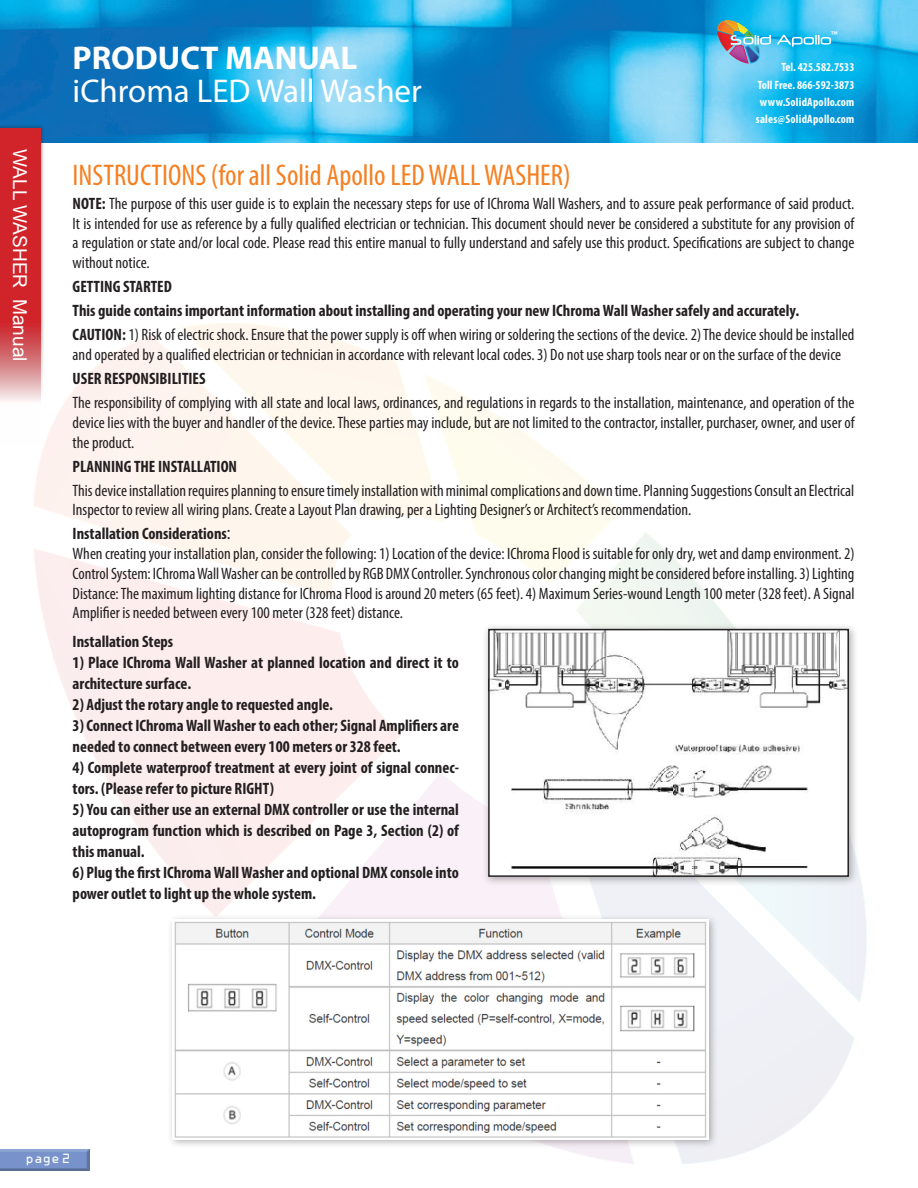
<style>
.page{position:relative;width:918px;height:1188px;background:#fff}
.page>*{position:absolute;margin:0;border:0;box-sizing:border-box;transform-origin:0 0}
.t1{font:33px "Myriad Pro";color:#fff}
.t2{font:700 33px "Myriad Pro";color:#fff}
.t3{font:condensed 30px "Myriad Pro";color:#f57f21}
.t4{font:19.2px "Arial";color:#fff}
.t5{font:condensed 16.5px/19.8px "Myriad Pro";color:#231f20;text-align:justify}
.t6{font:700 condensed 16.5px/21px "Myriad Pro";color:#231f20}
.t7{font:700 condensed 12px "Myriad Pro";letter-spacing:.02em;color:#fff}
.t8{font:700 condensed 12px "Myriad Pro";color:#fff}
.t9{font:12px "OCRA Std";color:#fff}
.t10{font:500 8.4px "Franklin Gothic";color:#fff}
.s1{font-weight:700}
.s2{font-weight:400;font-size:19.5px}
</style>
<div class="page">
<img style="left:0;top:0;width:918px;height:143px">
<svg style="left:180px;top:323px;width:244px;height:198px"></svg>
<svg style="left:33px;top:334px;width:319px;height:214px"></svg>
<svg style="left:403px;top:772px;width:172px;height:381px"></svg>
<svg style="left:575px;top:887px;width:279px;height:277px"></svg>
<svg style="left:424px;top:374px;width:197px;height:210px"></svg>
<svg style="left:642px;top:866px;width:225px;height:138px"></svg>
<svg style="left:575px;top:531px;width:157px;height:92px"></svg>
<svg style="left:34px;top:548px;width:369px;height:366px"></svg>
<div style="left:0;top:124px;width:45px;height:280px;background:#231f20;opacity:.35"></div>
<svg style="left:0;top:128px;width:40px;height:318px;background:#d9585e"></svg>
<div style="left:0;top:1148px;width:90px;height:26px;background:#231f20;opacity:.5"></div>
<div style="left:167px;top:914px;width:551px;height:235px;background:#231f20;opacity:.35"></div>
<img style="left:173px;top:920px;width:536px;height:219px">
<div style="left:482px;top:623px;width:376px;height:264px;background:#231f20;opacity:.35"></div>
<img style="left:491px;top:632px;width:355px;height:242px">
<div style="left:488px;top:629px;width:361px;height:248px;border:2px solid #231f20"></div>
<svg style="left:718px;top:20px;width:53px;height:43px;background:#7da3b5"></svg>
<svg style="left:777px;top:35px;width:54px;height:12px"></svg>
<p class="t4" style="left:32px;top:149px;width:214px;rotate:90deg">WALL WASHER Manual</p>
<p class="t2" style="left:73px;top:37px;width:286px">PRODUCT MANUAL</p>
<p class="t1" style="left:73px;top:71px;width:351px">iChroma LED Wall Washer</p>
<p class="t10" style="left:831px;top:29px;width:8px">™</p>
<p class="t8" style="left:781px;top:60px;width:75px">Tel. 425.582.7533</p>
<p class="t8" style="left:758px;top:77px;width:98px">Toll Free. 866-592-3873</p>
<p class="t7" style="left:760px;top:94px;width:96px">www.SolidApollo.com</p>
<p class="t7" style="left:756px;top:112px;width:100px">sales@SolidApollo.com</p>
<p class="t3" style="left:73px;top:157px;width:500px">INSTRUCTIONS (for all Solid Apollo LED WALL WASHER)</p>
<p class="t5" style="left:73px;top:193px;width:783px"><span class="s1">NOTE:</span> The purpose of this user guide is to explain the necessary steps for use of IChroma Wall Washers, and to assure peak performance of said product.<br>It is intended for use as reference by a fully qualified electrician or technician. This document should never be considered a substitute for any provision of a regulation or state and/or local code. Please read this entire manual to fully understand and safely use this product. Specifications are subject to change without notice.</p>
<p class="t6" style="left:73px;top:276px;width:101px">GETTING STARTED</p>
<p class="t6" style="left:73px;top:300px;width:728px">This guide contains important information about installing and operating your new IChroma Wall Washer safely and accurately.</p>
<p class="t5" style="left:73px;top:325px;width:783px"><span class="s1">CAUTION:</span> 1) Risk of electric shock. Ensure that the power supply is off when wiring or soldering the sections of the device. 2) The device should be installed and operated by a qualified electrician or technician in accordance with relevant local codes. 3) Do not use sharp tools near or on the surface of the device</p>
<p class="t6" style="left:73px;top:368px;width:134px">USER RESPONSIBILITIES</p>
<p class="t5" style="left:73px;top:392px;width:783px">The responsibility of complying with all state and local laws, ordinances, and regulations in regards to the installation, maintenance, and operation of the device lies with the buyer and handler of the device. These parties may include, but are not limited to the contractor, installer, purchaser, owner, and user of the product.</p>
<p class="t6" style="left:73px;top:455px;width:166px">PLANNING THE INSTALLATION</p>
<p class="t5" style="left:73px;top:480px;width:783px">This device installation requires planning to ensure timely installation with minimal complications and down time. Planning Suggestions Consult an Electrical<br>Inspector to review all wiring plans. Create a Layout Plan drawing, per a Lighting Designer’s or Architect’s recommendation.</p>
<p class="t6" style="left:73px;top:523px;width:160px">Installation Considerations<span class="s2">:</span></p>
<p class="t5" style="left:73px;top:543px;width:783px">When creating your installation plan, consider the following: 1) Location of the device: IChroma Flood is suitable for only dry, wet and damp environment. 2)<br>Control System: IChroma Wall Washer can be controlled by RGB DMX Controller. Synchronous color changing might be considered before installing. 3) Lighting Distance: The maximum lighting distance for IChroma Flood is around 20 meters (65 feet). 4) Maximum Series-wound Length 100 meter (328 feet). A Signal Amplifier is needed between every 100 meter (328 feet) distance.</p>
<p class="t6" style="left:73px;top:630px;width:102px">Installation Steps</p>
<p class="t6" style="left:73px;top:651px;width:388px">1) Place IChroma Wall Washer at planned location and direct it to architecture surface.</p>
<p class="t6" style="left:73px;top:693px;width:262px">2) Adjust the rotary angle to requested angle.</p>
<p class="t6" style="left:73px;top:714px;width:388px">3) Connect IChroma Wall Washer to each other; Signal Amplifiers are needed to connect between every 100 meters or 328 feet.</p>
<p class="t6" style="left:73px;top:756px;width:388px">4) Complete waterproof treatment at every joint of signal connec&shy;tors. (Please refer to picture RIGHT)</p>
<p class="t6" style="left:73px;top:798px;width:388px;text-align:justify">5) You can either use an external DMX controller or use the internal autoprogram function which is described on Page 3, Section (2) of this manual.</p>
<p class="t6" style="left:73px;top:861px;width:388px">6) Plug the first IChroma Wall Washer and optional DMX console into power outlet to light up the whole system.</p>
<p class="t9" style="left:25px;top:1153px;width:47px">page 2</p>
</div>
